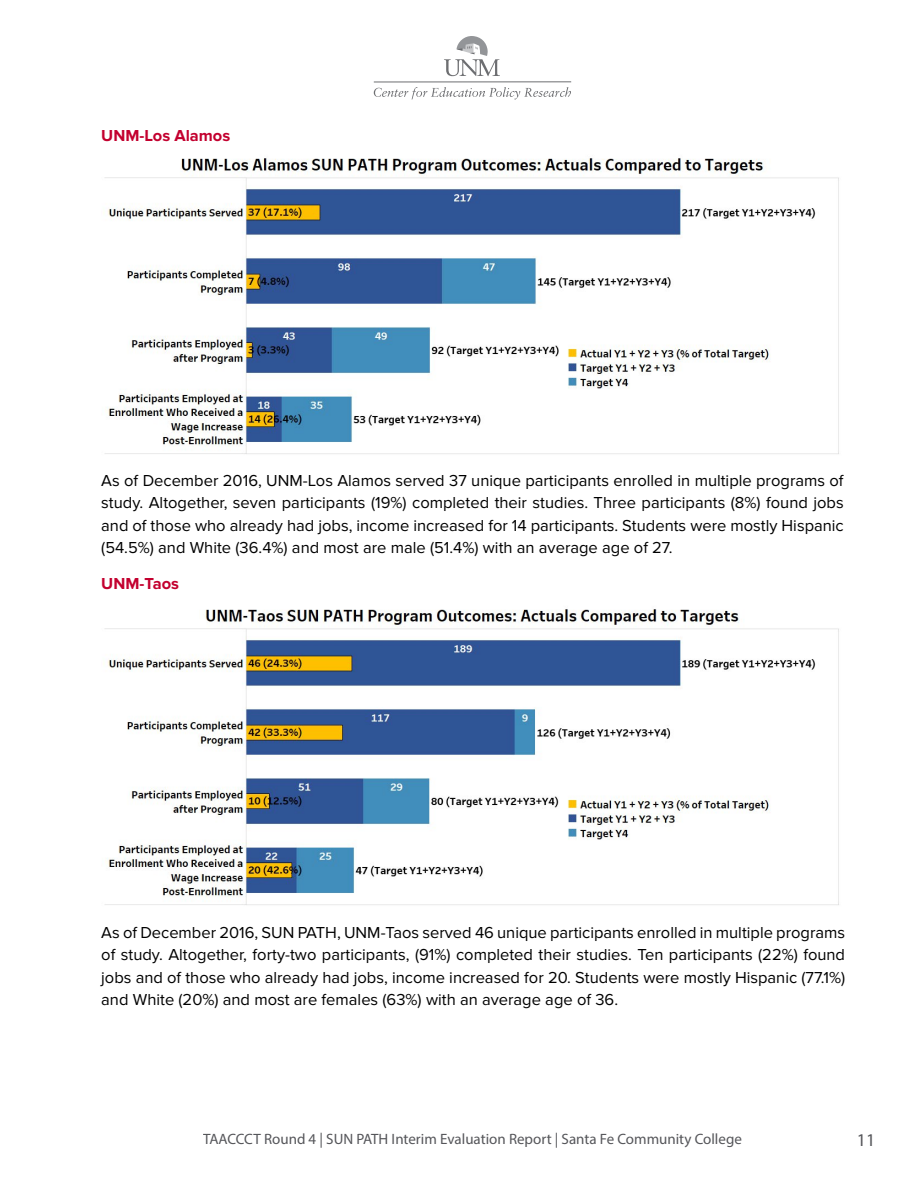
<style>
.page{position:relative;width:918px;height:1188px;background:#fff}
.page>*{position:absolute;margin:0;border:0;box-sizing:border-box;transform-origin:0 0}
.t1{font:18px "Myriad Pro";color:#55565a}
.t2{font:16.5px/22.5px "Proxima Nova";color:#000;text-align:justify}
.t3{font:700 16.5px "Proxima Nova";color:#c3002f}
.t4{font:15px "Myriad Pro";color:#55565a}
</style>
<div class="page">
<svg style="left:374px;top:87px;width:197px;height:13px"></svg>
<hr style="left:374px;top:81px;width:197px;height:1px;background:#6d6e71">
<svg style="left:444px;top:36px;width:56px;height:40px"></svg>
<img style="left:103px;top:158px;width:736px;height:296px">
<img style="left:103px;top:609px;width:736px;height:296px">
<p class="t3" style="left:101px;top:126px;width:131px">UNM-Los Alamos</p>
<p class="t2" style="left:101px;top:469px;width:744px">As of December 2016, UNM-Los Alamos served 37 unique participants enrolled in multiple programs of study. Altogether, seven participants (19%) completed their studies. Three participants (8%) found jobs and of those who already had jobs, income increased for 14 participants. Students were mostly Hispanic (54.5%) and White (36.4%) and most are male (51.4%) with an average age of 27.</p>
<p class="t3" style="left:101px;top:574px;width:79px">UNM-Taos</p>
<p class="t2" style="left:101px;top:921px;width:745px">As of December 2016, SUN PATH, UNM-Taos served 46 unique participants enrolled in multiple programs of study. Altogether, forty-two participants, (91%) completed their studies. Ten participants (22%) found jobs and of those who already had jobs, income increased for 20. Students were mostly Hispanic (77.1%) and White (20%) and most are females (63%) with an average age of 36.</p>
<p class="t4" style="left:203px;top:1130px;width:540px">TAACCCT Round 4 | SUN PATH Interim Evaluation Report | Santa Fe Community College</p>
<p class="t1" style="left:857px;top:1129px;width:20px">11</p>
</div>
